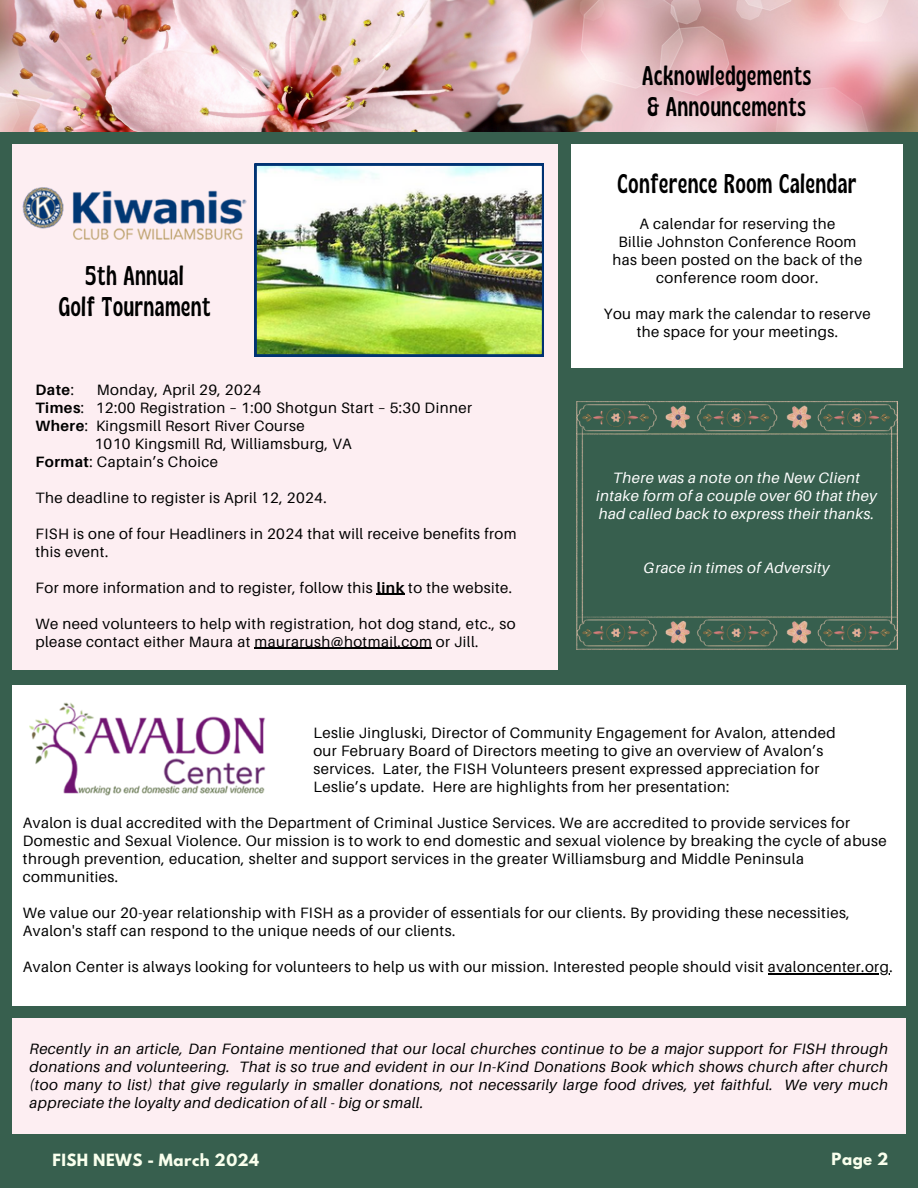
<style>
.page{position:relative;width:918px;height:1188px;background:#375f4e}
.page>*{position:absolute;margin:0;border:0;box-sizing:border-box;transform-origin:0 0}
.t1{font:condensed 27px/31.5px "Gliker";letter-spacing:.03em;color:#000;text-align:center}
.t2{font:15px/18px "Aileron";letter-spacing:.03em;color:#000}
.t3{font:italic 15px/18px "Aileron";letter-spacing:.03em;color:#000;text-align:justify}
.t4{font:italic 15px/18px "Aileron";letter-spacing:.03em;color:#fff;text-align:center}
.t5{font:700 15px "League Spartan";letter-spacing:.03em;color:#f9ffed}
.t6{font:700 15px "Aileron";color:#000}
.s1{font-weight:400}
.s2{font-weight:700}
</style>
<div class="page">
<img style="left:0;top:0;width:918px;height:132px">
<div style="left:12px;top:144px;width:546px;height:525px;background:#fdeef2"></div>
<img style="left:23px;top:187px;width:224px;height:53px">
<img style="left:255px;top:164px;width:289px;height:192px">
<div style="left:571px;top:145px;width:332px;height:223px;background:#fff"></div>
<img style="left:576px;top:402px;width:322px;height:247px">
<div style="left:12px;top:685px;width:893px;height:320px;background:#fff"></div>
<img style="left:30px;top:702px;width:236px;height:93px">
<svg style="left:377px;top:594px;width:28px;height:1px"></svg>
<hr style="left:255px;top:648px;width:177px;height:1px;background:#000">
<hr style="left:768px;top:973px;width:121px;height:1px;background:#000">
<div style="left:12px;top:1019px;width:893px;height:115px;background:#fdeef2"></div>
<h1 class="t1" style="left:642px;top:59px;width:171px;text-align:left">Acknowledgements &amp; Announcements</h1>
<h1 class="t1" style="left:59px;top:259px;width:153px">5th Annual<br>Golf Tournament</h1>
<p class="t6" style="left:35px;top:380px;width:40px">Date<span class="s1">:</span></p>
<p class="t2" style="left:97px;top:380px;width:166px">Monday, April 29, 2024</p>
<p class="t2" style="left:35px;top:398px;width:438px"><span class="s2">Times</span>: 12:00 Registration – 1:00 Shotgun Start – 5:30 Dinner</p>
<p class="t2" style="left:35px;top:416px;width:271px"><span class="s2">Where</span>: Kingsmill Resort River Course</p>
<p class="t2" style="left:95px;top:434px;width:259px">1010 Kingsmill Rd, Williamsburg, VA</p>
<p class="t2" style="left:35px;top:452px;width:184px"><span class="s2">Format</span>: Captain’s Choice</p>
<p class="t2" style="left:35px;top:488px;width:293px">The deadline to register is April 12, 2024.</p>
<p class="t2" style="left:35px;top:524px;width:483px">FISH is one of four Headliners in 2024 that will receive benefits from this event.</p>
<p class="t2" style="left:35px;top:578px;width:478px">For more information and to register, follow this <span class="s2">link</span> to the website.</p>
<p class="t2" style="left:35px;top:614px;width:482px">We need volunteers to help with registration, hot dog stand, etc., so please contact either Maura at maurarush@hotmail.com or Jill.</p>
<h1 class="t1" style="left:618px;top:168px;width:240px">Conference Room Calendar</h1>
<p class="t2" style="left:612px;top:215px;width:252px;text-align:center">A calendar for reserving the<br>Billie Johnston Conference Room has been posted on the back of the conference room door.</p>
<p class="t2" style="left:604px;top:305px;width:268px;text-align:center">You may mark the calendar to reserve the space for your meetings.</p>
<p class="t4" style="left:596px;top:468px;width:282px">There was a note on the New Client intake form of a couple over 60 that they had called back to express their thanks.</p>
<p class="t4" style="left:644px;top:558px;width:187px">Grace in times of Adversity</p>
<p class="t2" style="left:313px;top:723px;width:524px">Leslie Jingluski, Director of Community Engagement for Avalon, attended our February Board of Directors meeting to give an overview of Avalon’s services. Later, the FISH Volunteers present expressed appreciation for Leslie’s update. Here are highlights from her presentation:</p>
<p class="t2" style="left:23px;top:813px;width:865px">Avalon is dual accredited with the Department of Criminal Justice Services. We are accredited to provide services for Domestic and Sexual Violence. Our mission is to work to end domestic and sexual violence by breaking the cycle of abuse through prevention, education, shelter and support services in the greater Williamsburg and Middle Peninsula communities.</p>
<p class="t2" style="left:23px;top:903px;width:828px">We value our 20-year relationship with FISH as a provider of essentials for our clients. By providing these necessities,<br>Avalon's staff can respond to the unique needs of our clients.</p>
<p class="t2" style="left:23px;top:957px;width:871px">Avalon Center is always looking for volunteers to help us with our mission. Interested people should visit avaloncenter.org.</p>
<p class="t3" style="left:30px;top:1039px;width:860px">Recently in an article, Dan Fontaine mentioned that our local churches continue to be a major support for FISH through donations and volunteering. That is so true and evident in our In-Kind Donations Book which shows church after church (too many to list) that give regularly in smaller donations, not necessarily large food drives, yet faithful. We very much appreciate the loyalty and dedication of all - big or small.</p>
<p class="t5" style="left:53px;top:1152px;width:208px">FISH NEWS - March 2024</p>
<p class="t5" style="left:832px;top:1151px;width:58px">Page 2</p>
</div>
